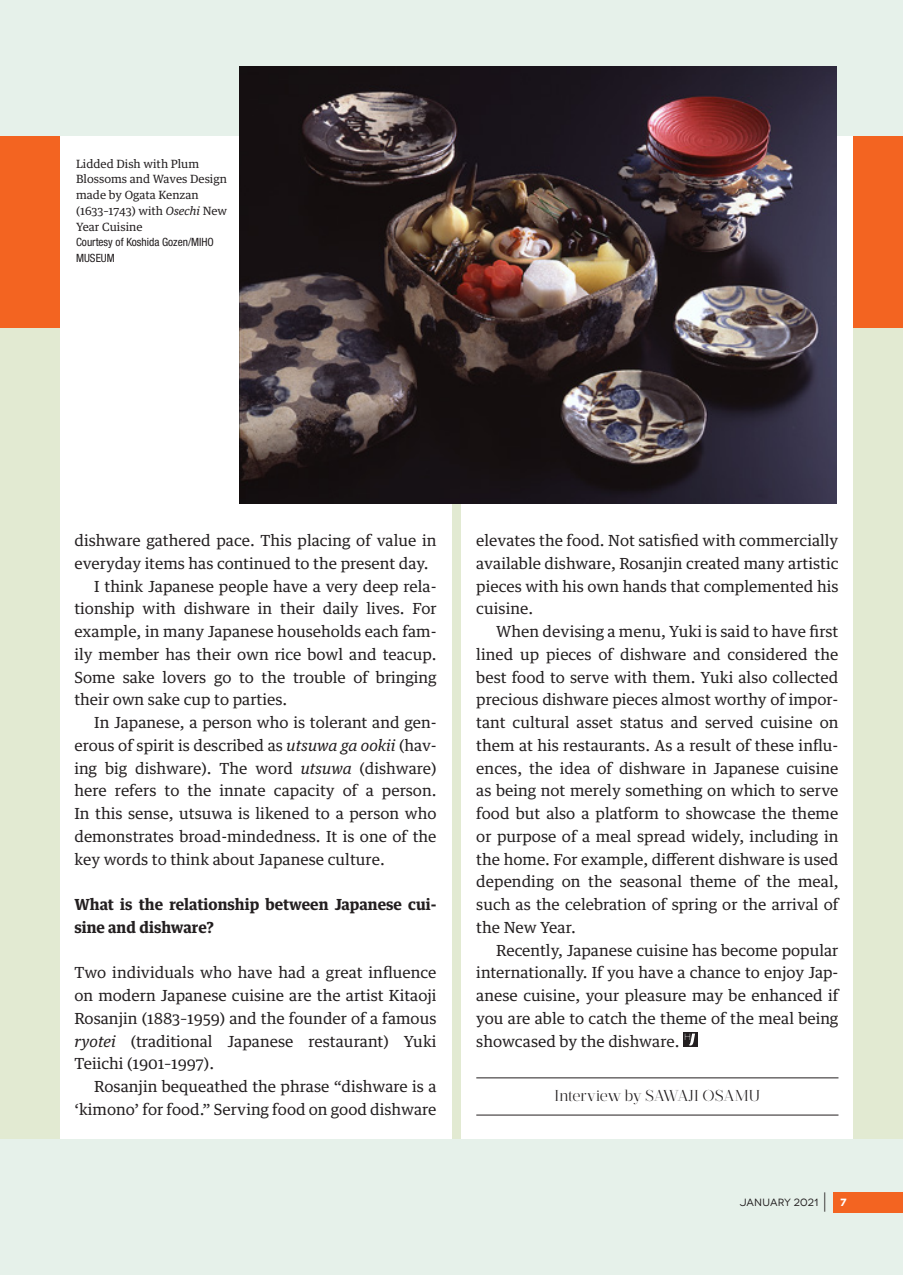
<style>
.page{position:relative;width:903px;height:1275px;background:#e6f1ea}
.page>*{position:absolute;margin:0;border:0;box-sizing:border-box;transform-origin:0 0}
.t1{font:300 15.75px "Prumo Display";letter-spacing:-.005em;color:#231f20}
.t2{font:15.4px/22.8px "Guardian Text Egyp";color:#231f20;text-align:justify}
.t3{font:700 15.4px/22.8px "Guardian Text Egyp";color:#231f20}
.t4{font:11.38px/15.8px "Guardian Text Egyp";color:#231f20}
.t5{font:condensed 11.38px/15.8px "Helvetica Neue LT Pro";color:#231f20}
.t6{font:10.5px "Novecentowide";letter-spacing:.015em;color:#231f20}
.s1{font-style:italic}
.s2{font-weight:300;font-size:22.75px}
.s3{font-weight:700;color:#fff}
</style>
<div class="page">
<div style="left:0;top:136px;width:903px;height:1002px;background:#e2ead2"></div>
<div style="left:0;top:136px;width:903px;height:191px;background:#f36421"></div>
<div style="left:833px;top:1192px;width:70px;height:20px;background:#f36421"></div>
<div style="left:60px;top:136px;width:391px;height:1002px;background:#fff"></div>
<div style="left:461px;top:136px;width:392px;height:1002px;background:#fff"></div>
<hr style="left:476px;top:1077px;width:362px;height:1px;background:#231f20">
<hr style="left:476px;top:1115px;width:362px;height:1px;background:#231f20">
<svg style="left:683px;top:1032px;width:14px;height:15px"></svg>
<svg style="left:685px;top:1034px;width:10px;height:11px"></svg>
<img style="left:240px;top:67px;width:596px;height:436px">
<p class="t4" style="left:76px;top:155px;width:153px">Lidded Dish with Plum<br>Blossoms and Waves Design made by Ogata Kenzan (1633–1743) with <span class="s1">Osechi</span> New<br>Year Cuisine</p>
<p class="t5" style="left:76px;top:234px;width:139px">Courtesy of Koshida Gozen/MIHO<br>MUSEUM</p>
<p class="t2" style="left:74px;top:528px;width:364px">dishware gathered pace. This placing of value in</p>
<p class="t2" style="left:74px;top:550px;width:356px">everyday items has continued to the present day.</p>
<p class="t2" style="left:94px;top:573px;width:344px">I think Japanese people have a very deep rela-</p>
<p class="t2" style="left:74px;top:596px;width:364px">tionship with dishware in their daily lives. For</p>
<p class="t2" style="left:74px;top:619px;width:364px">example, in many Japanese households each fam-</p>
<p class="t2" style="left:74px;top:641px;width:364px">ily member has their own rice bowl and teacup.</p>
<p class="t2" style="left:74px;top:664px;width:364px">Some sake lovers go to the trouble of bringing</p>
<p class="t2" style="left:74px;top:687px;width:214px">their own sake cup to parties.</p>
<p class="t2" style="left:94px;top:710px;width:344px">In Japanese, a person who is tolerant and gen-</p>
<p class="t2" style="left:74px;top:732px;width:364px">erous of spirit is described as <span class="s1">utsuwa ga ookii</span> (hav-</p>
<p class="t2" style="left:74px;top:755px;width:364px">ing big dishware). The word <span class="s1">utsuwa</span> (dishware)</p>
<p class="t2" style="left:74px;top:778px;width:364px">here refers to the innate capacity of a person.</p>
<p class="t2" style="left:74px;top:801px;width:364px">In this sense, utsuwa is likened to a person who</p>
<p class="t2" style="left:74px;top:823px;width:364px">demonstrates broad-mindedness. It is one of the</p>
<p class="t2" style="left:74px;top:846px;width:312px">key words to think about Japanese culture.</p>
<p class="t3" style="left:74px;top:892px;width:364px">What is the relationship between Japanese cui&shy;sine and dishware?</p>
<p class="t2" style="left:74px;top:960px;width:364px">Two individuals who have had a great influence on modern Japanese cuisine are the artist Kitaoji Rosanjin (1883–1959) and the founder of a famous <span class="s1">ryotei</span> (traditional Japanese restaurant) Yuki Teiichi (1901–1997).</p>
<p class="t2" style="left:74px;top:1074px;width:364px;text-align:right">Rosanjin bequeathed the phrase “dishware is a ‘kimono’ for food.” Serving food on good dishware</p>
<p class="t2" style="left:476px;top:528px;width:364px">elevates the food. Not satisfied with commercially available dishware, Rosanjin created many artistic pieces with his own hands that complemented his cuisine.</p>
<p class="t2" style="left:476px;top:619px;width:364px;text-indent:20px">When devising a menu, Yuki is said to have first lined up pieces of dishware and considered the best food to serve with them. Yuki also collected precious dishware pieces almost worthy of impor&shy;tant cultural asset status and served cuisine on them at his restaurants. As a result of these influ&shy;ences, the idea of dishware in Japanese cuisine as being not merely something on which to serve food but also a platform to showcase the theme or purpose of a meal spread widely, including in the home. For example, different dishware is used depending on the seasonal theme of the meal, such as the celebration of spring or the arrival of the New Year.</p>
<p class="t2" style="left:476px;top:937px;width:364px;text-indent:20px">Recently, Japanese cuisine has become popular internationally. If you have a chance to enjoy Jap&shy;anese cuisine, your pleasure may be enhanced if you are able to catch the theme of the meal being showcased by the dishware.</p>
<p class="t1" style="left:554px;top:1086px;width:207px">Interview by SAWAJI OSAMU</p>
<p class="t6" style="left:740px;top:1196px;width:108px">JANUARY 2021 <span class="s2">|</span> <span class="s3">7</span></p>
</div>
